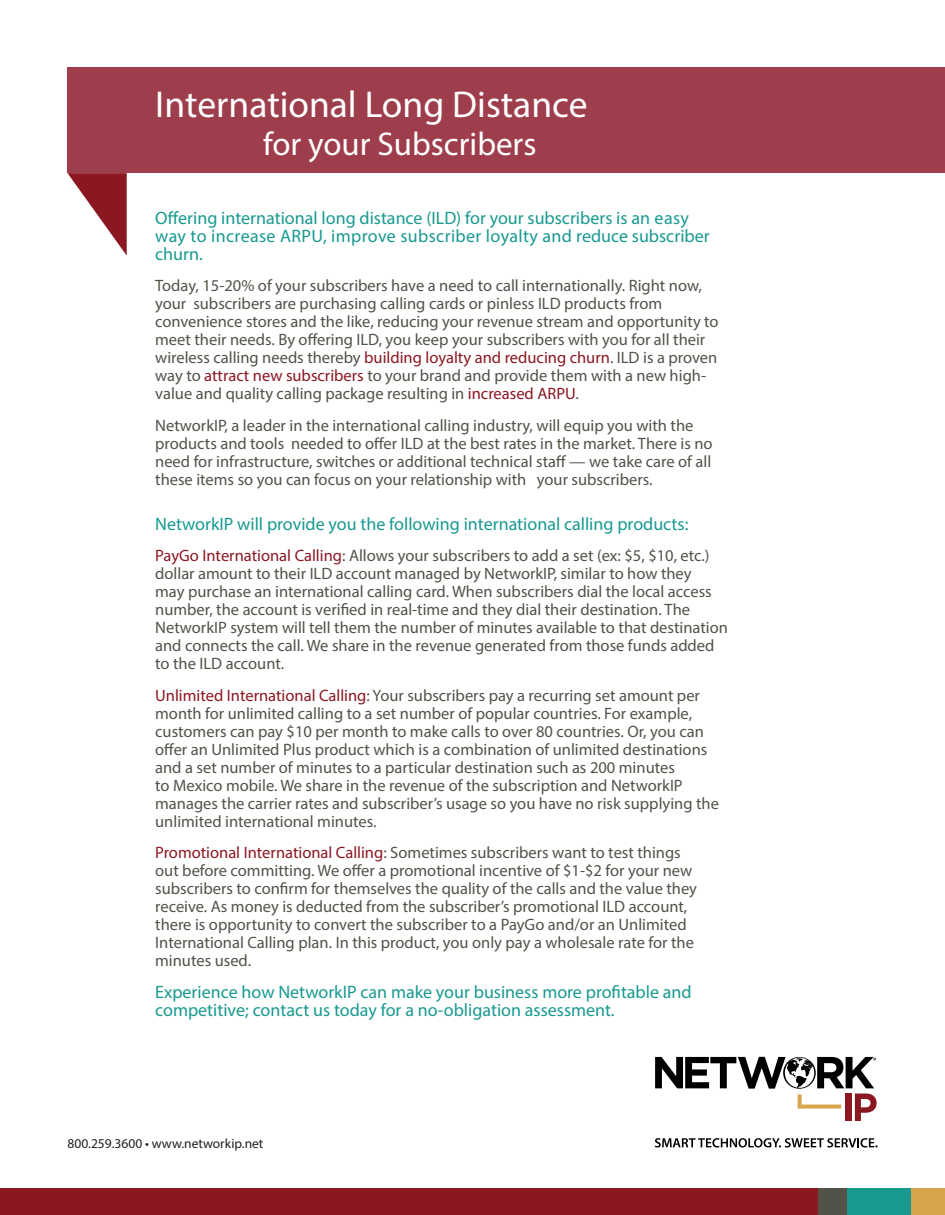
<style>
.page{position:relative;width:945px;height:1215px;background:#fff}
.page>*{position:absolute;margin:0;border:0;box-sizing:border-box;transform-origin:0 0}
.t1{font:37.5px "Myriad Pro";color:#fff}
.t2{font:33px "Myriad Pro";color:#fff}
.t3{font:18px/18px "Myriad Pro";color:#189a90}
.t4{font:16.5px/18px "Myriad Pro";color:#535249}
.t5{font:13.5px "Myriad Pro";color:#231f20}
.s1{color:#8b1721}
</style>
<div class="page">
<svg style="left:68px;top:173px;width:59px;height:83px"></svg>
<div style="left:68px;top:68px;width:877px;height:105px;background:#9e3e4c"></div>
<div style="left:815px;top:1189px;width:32px;height:26px;background:#535249"></div>
<div style="left:897px;top:1189px;width:48px;height:26px;background:#d7a64c"></div>
<div style="left:0;top:1189px;width:817px;height:26px;background:#8b1721"></div>
<div style="left:847px;top:1189px;width:64px;height:26px;background:#189a90"></div>
<svg style="left:655px;top:1138px;width:223px;height:10px"></svg>
<svg style="left:655px;top:1057px;width:222px;height:64px"></svg>
<p class="t1" style="left:155px;top:82px;width:434px">International Long Distance</p>
<p class="t2" style="left:263px;top:123px;width:275px">for your Subscribers</p>
<p class="t3" style="left:155px;top:208px;width:556px">Offering international long distance (ILD) for your subscribers is an easy way to increase ARPU, improve subscriber loyalty and reduce subscriber churn.</p>
<p class="t4" style="left:155px;top:276px;width:565px">Today, 15-20% of your subscribers have a need to call internationally. Right now, your subscribers are purchasing calling cards or pinless ILD products from convenience stores and the like, reducing your revenue stream and opportunity to meet their needs. By offering ILD, you keep your subscribers with you for all their wireless calling needs thereby <span class="s1">building loyalty and reducing churn</span>. ILD is a proven way to <span class="s1">attract new subscribers</span> to your brand and provide them with a new high&shy;value and quality calling package resulting in <span class="s1">increased ARPU</span>.</p>
<p class="t4" style="left:155px;top:416px;width:559px">NetworkIP, a leader in the international calling industry, will equip you with the products and tools needed to offer ILD at the best rates in the market. There is no need for infrastructure, switches or additional technical staff — we take care of all these items so you can focus on your relationship with your subscribers.</p>
<p class="t3" style="left:155px;top:514px;width:535px">NetworkIP will provide you the following international calling products:</p>
<p class="t4" style="left:155px;top:546px;width:574px"><span class="s1">PayGo International Calling</span>: Allows your subscribers to add a set (ex: $5, $10, etc.) dollar amount to their ILD account managed by NetworkIP, similar to how they<br>may purchase an international calling card. When subscribers dial the local access number, the account is verified in real-time and they dial their destination. The NetworkIP system will tell them the number of minutes available to that destination and connects the call. We share in the revenue generated from those funds added to the ILD account.</p>
<p class="t4" style="left:155px;top:686px;width:565px"><span class="s1">Unlimited International Calling</span>: Your subscribers pay a recurring set amount per month for unlimited calling to a set number of popular countries. For example, customers can pay $10 per month to make calls to over 80 countries. Or, you can offer an Unlimited Plus product which is a combination of unlimited destinations and a set number of minutes to a particular destination such as 200 minutes<br>to Mexico mobile. We share in the revenue of the subscription and NetworkIP manages the carrier rates and subscriber’s usage so you have no risk supplying the unlimited international minutes.</p>
<p class="t4" style="left:155px;top:843px;width:543px"><span class="s1">Promotional International Calling</span>: Sometimes subscribers want to test things out before committing. We offer a promotional incentive of $1-$2 for your new subscribers to confirm for themselves the quality of the calls and the value they receive. As money is deducted from the subscriber’s promotional ILD account, there is opportunity to convert the subscriber to a PayGo and/or an Unlimited International Calling plan. In this product, you only pay a wholesale rate for the minutes used.</p>
<p class="t3" style="left:155px;top:982px;width:538px">Experience how NetworkIP can make your business more profitable and competitive; contact us today for a no-obligation assessment.</p>
<p class="t5" style="left:68px;top:1135px;width:197px">800.259.3600 • www.networkip.net</p>
</div>
